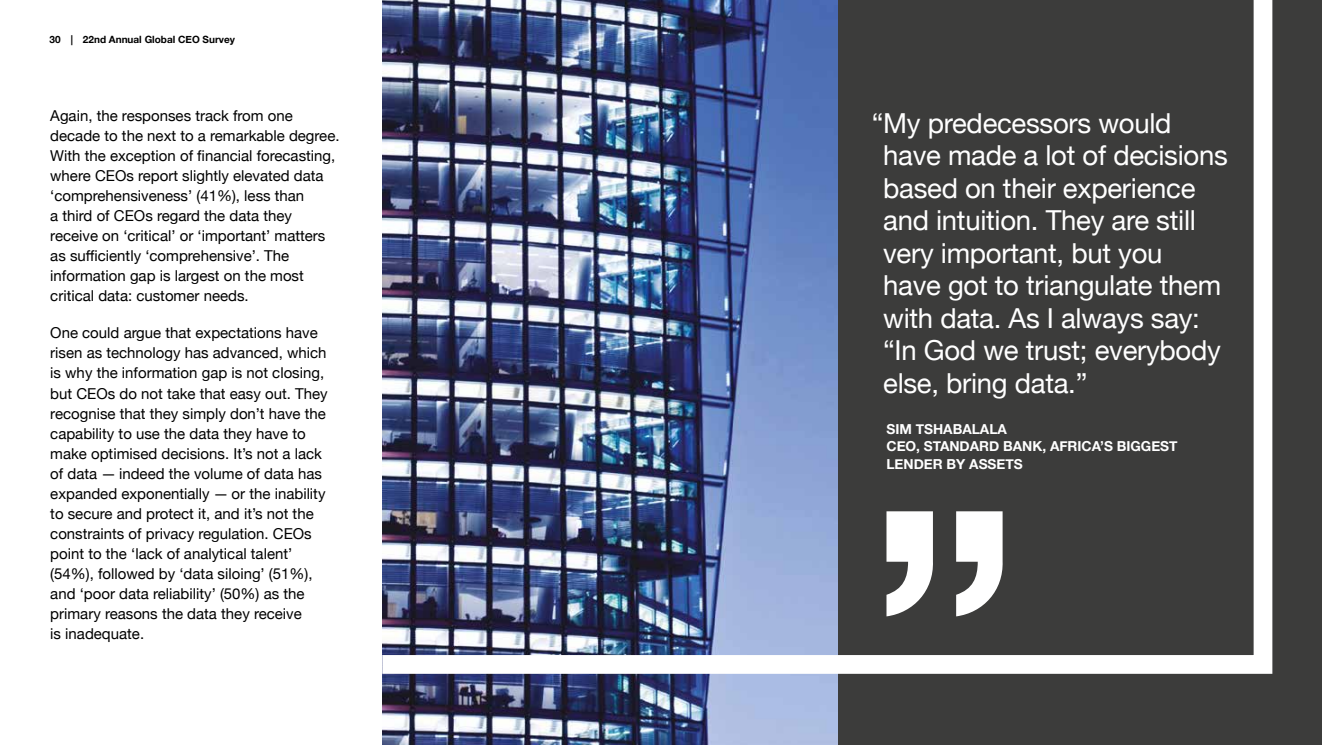
<style>
.page{position:relative;width:1322px;height:745px;background:#fff}
.page>*{position:absolute;margin:0;border:0;box-sizing:border-box;transform-origin:0 0}
.t1{font:27.5px/32.5px "Helvetica Neue";letter-spacing:-.01em;color:#fff}
.t2{font:15px/20px "Helvetica Neue";color:#000}
.t3{font:700 13.75px/17.5px "Helvetica Neue";color:#fff}
.t4{font:700 10px "Helvetica Neue";color:#000}
</style>
<div class="page">
<img style="left:382px;top:682px;width:457px;height:62px">
<div style="left:839px;top:0;width:483px;height:744px;background:#3c3c3b"></div>
<img style="left:382px;top:0;width:891px;height:682px">
<svg style="left:886px;top:511px;width:117px;height:105px"></svg>
<p class="t4" style="left:50px;top:31px;width:187px">30 | 22nd Annual Global CEO Survey</p>
<p class="t2" style="left:50px;top:106px;width:291px">Again, the responses track from one decade to the next to a remarkable degree.<br>With the exception of financial forecasting, where CEOs report slightly elevated data ‘comprehensiveness’ (41%), less than<br>a third of CEOs regard the data they receive on ‘critical’ or ‘important’ matters as sufficiently ‘comprehensive’. The information gap is largest on the most critical data: customer needs.</p>
<p class="t2" style="left:50px;top:324px;width:279px">One could argue that expectations have risen as technology has advanced, which is why the information gap is not closing, but CEOs do not take that easy out. They recognise that they simply don’t have the capability to use the data they have to make optimised decisions. It’s not a lack of data — indeed the volume of data has expanded exponentially — or the inability to secure and protect it, and it’s not the constraints of privacy regulation. CEOs point to the ‘lack of analytical talent’ (54%), followed by ‘data siloing’ (51%), and ‘poor data reliability’ (50%) as the primary reasons the data they receive<br>is inadequate.</p>
<h1 class="t1" style="left:883px;top:108px;width:346px;text-indent:-11px">“My predecessors would have made a lot of decisions based on their experience and intuition. They are still very important, but you<br>have got to triangulate them with data. As I always say: “In God we trust; everybody else, bring data.”</h1>
<p class="t3" style="left:886px;top:420px;width:293px">SIM TSHABALALA<br>CEO, STANDARD BANK, AFRICA’S BIGGEST<br>LENDER BY ASSETS</p>
</div>
